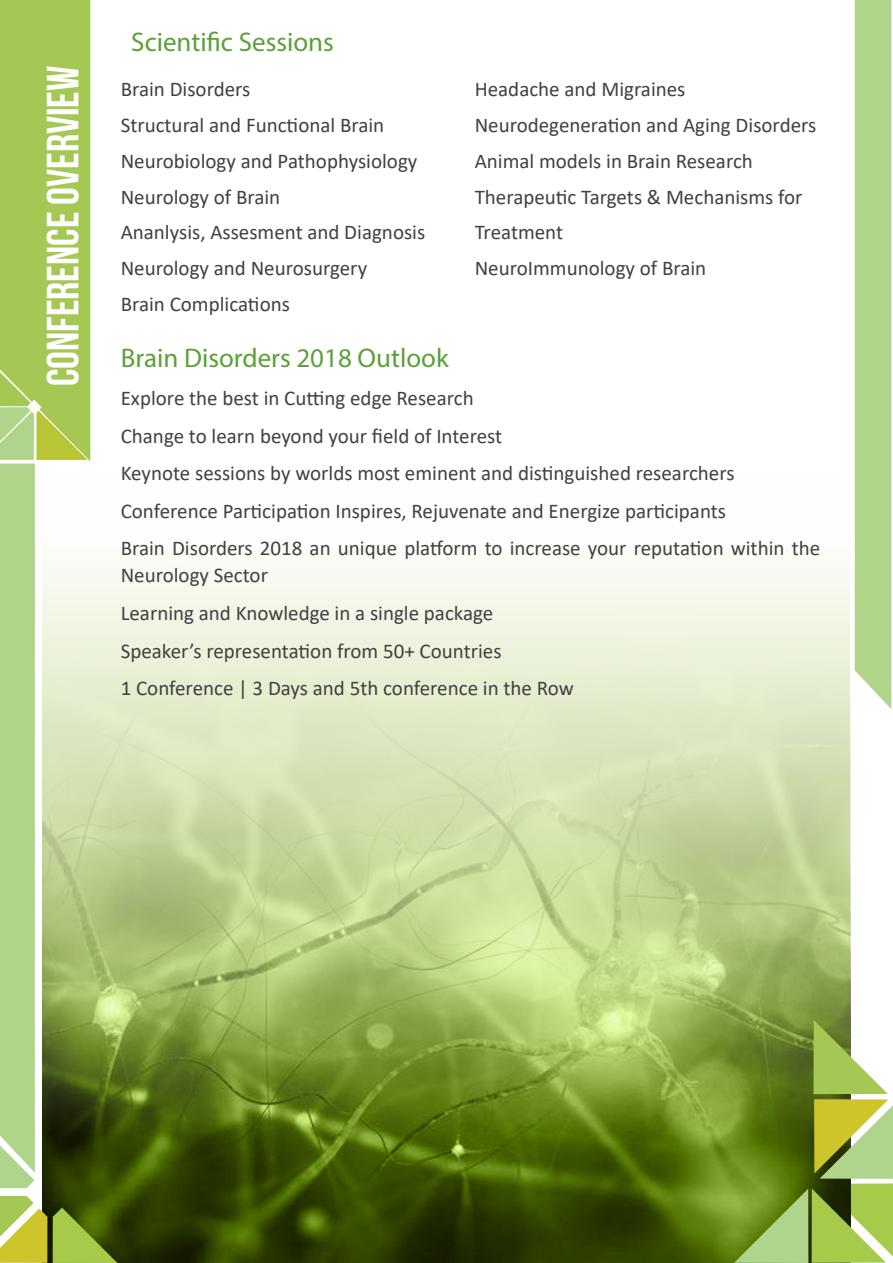
<style>
.page{position:relative;width:893px;height:1263px;background:#fff}
.page>*{position:absolute;margin:0;border:0;box-sizing:border-box;transform-origin:0 0}
.t1{font:45px "Bebas Neue";color:#fff}
.t2{font:27px "Myriad Pro";color:#5ca038}
.t3{font:21px/35.8px "Calibri";color:#414042}
</style>
<div class="page">
<div style="left:855px;top:0;width:36px;height:709px;background:#b1d48b"></div>
<svg style="left:0;top:0;width:91px;height:1188px;background:#b2d078"></svg>
<img style="left:43px;top:478px;width:807px;height:785px">
<svg style="left:734px;top:1020px;width:159px;height:243px;background:#8da64a"></svg>
<svg style="left:0;top:1196px;width:47px;height:67px"></svg>
<svg style="left:53px;top:1207px;width:64px;height:56px;background:#779628"></svg>
<h1 class="t1" style="left:38px;top:386px;width:322px;rotate:-90deg">conference overview</h1>
<p class="t2" style="left:131px;top:25px;width:204px">Scientific Sessions</p>
<p class="t3" style="left:121px;top:71px;width:306px">Brain Disorders<br>Structural and Functional Brain<br>Neurobiology and Pathophysiology<br>Neurology of Brain<br>Ananlysis, Assesment and Diagnosis<br>Neurology and Neurosurgery<br>Brain Complications</p>
<p class="t3" style="left:475px;top:71px;width:343px">Headache and Migraines<br>Neurodegeneration and Aging Disorders<br>Animal models in Brain Research<br>Therapeutic Targets &amp; Mechanisms for<br>Treatment<br>NeuroImmunology of Brain</p>
<p class="t2" style="left:121px;top:341px;width:330px">Brain Disorders 2018 Outlook</p>
<p class="t3" style="left:121px;top:379px;width:701px;line-height:37.7px">Explore the best in Cutting edge Research<br>Change to learn beyond your field of Interest<br>Keynote sessions by worlds most eminent and distinguished researchers Conference Participation Inspires, Rejuvenate and Energize participants<br>Brain Disorders 2018 an unique platform to increase your reputation within the</p>
<p class="t3" style="left:121px;top:556px;width:454px;line-height:37.7px">Neurology Sector<br>Learning and Knowledge in a single package Speaker’s representation from 50+ Countries<br>1 Conference | 3 Days and 5th conference in the Row</p>
</div>
